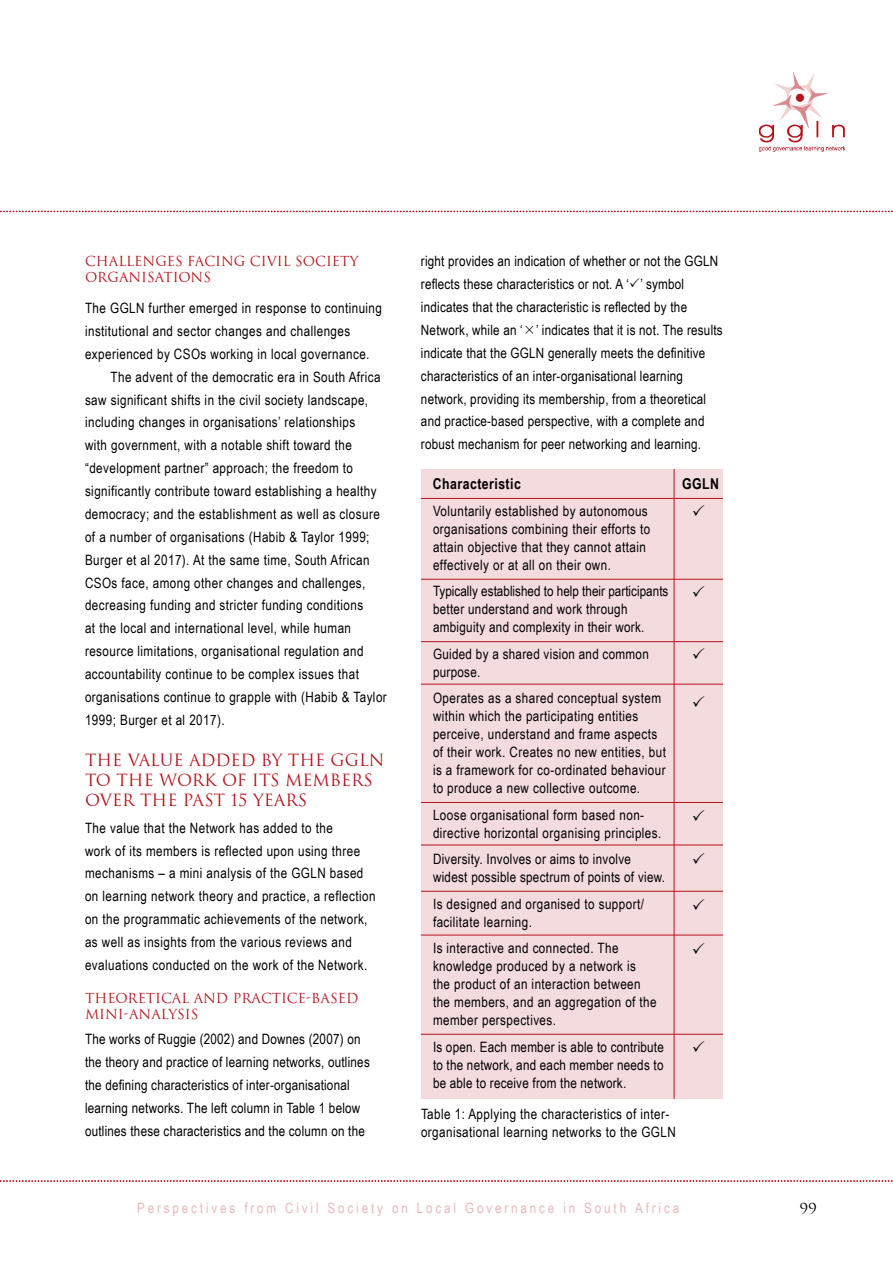
<style>
.page{position:relative;width:893px;height:1263px;background:#fff}
.page>*{position:absolute;margin:0;border:0;box-sizing:border-box;transform-origin:0 0}
.t1{font:16.5px/19.8px "Trajan";color:#b5121b}
.t2{font:700 15px "Arial Narrow";letter-spacing:.03em;color:#000}
.t3{font:15px "Trajan";color:#000}
.t4{font:14.25px/18px "Arial Narrow";letter-spacing:.03em;color:#000}
.t5{font:14.25px "Arial Narrow";letter-spacing:.2em;color:#e9b8bb}
.t6{font:13.5px/16.2px "Trajan";color:#b5121b}
</style>
<div class="page">
<img style="left:759px;top:72px;width:87px;height:79px">
<svg style="left:0;top:211px;width:893px;height:1px"></svg>
<svg style="left:0;top:1180px;width:893px;height:2px"></svg>
<div style="left:421px;top:470px;width:302px;height:629px;background:#f4dbdd"></div>
<hr style="left:421px;top:498px;width:302px;height:1px;background:#b5121b">
<hr style="left:674px;top:469px;width:1px;height:630px;background:#b5121b">
<hr style="left:421px;top:579px;width:302px;height:1px;background:#b5121b">
<hr style="left:421px;top:641px;width:302px;height:1px;background:#b5121b">
<hr style="left:421px;top:684px;width:302px;height:1px;background:#b5121b">
<hr style="left:421px;top:802px;width:302px;height:1px;background:#b5121b">
<hr style="left:421px;top:845px;width:302px;height:1px;background:#b5121b">
<hr style="left:421px;top:891px;width:302px;height:1px;background:#b5121b">
<hr style="left:421px;top:935px;width:302px;height:1px;background:#b5121b">
<hr style="left:421px;top:1034px;width:302px;height:1px;background:#b5121b">
<p class="t6" style="left:85px;top:253px;width:275px">CHALLENGES FACING CIVIL SOCIETY<br>ORGANISATIONS</p>
<p class="t4" style="left:85px;top:299px;width:298px">The GGLN further emerged in response to continuing</p>
<p class="t4" style="left:85px;top:321px;width:267px">institutional and sector changes and challenges</p>
<p class="t4" style="left:85px;top:344px;width:286px">experienced by CSOs working in local governance.</p>
<p class="t4" style="left:111px;top:367px;width:272px">The advent of the democratic era in South Africa</p>
<p class="t4" style="left:85px;top:390px;width:285px">saw significant shifts in the civil society landscape,</p>
<p class="t4" style="left:85px;top:413px;width:272px">including changes in organisations’ relationships</p>
<p class="t4" style="left:85px;top:436px;width:268px">with government, with a notable shift toward the</p>
<p class="t4" style="left:85px;top:459px;width:270px">“development partner” approach; the freedom to</p>
<p class="t4" style="left:85px;top:481px;width:293px">significantly contribute toward establishing a healthy</p>
<p class="t4" style="left:85px;top:504px;width:296px">democracy; and the establishment as well as closure</p>
<p class="t4" style="left:85px;top:527px;width:286px">of a number of organisations (Habib &amp; Taylor 1999;</p>
<p class="t4" style="left:85px;top:550px;width:286px">Burger et al 2017). At the same time, South African</p>
<p class="t4" style="left:85px;top:573px;width:282px">CSOs face, among other changes and challenges,</p>
<p class="t4" style="left:85px;top:596px;width:280px">decreasing funding and stricter funding conditions</p>
<p class="t4" style="left:85px;top:619px;width:268px">at the local and international level, while human</p>
<p class="t4" style="left:85px;top:642px;width:280px">resource limitations, organisational regulation and</p>
<p class="t4" style="left:85px;top:664px;width:275px">accountability continue to be complex issues that</p>
<p class="t4" style="left:85px;top:687px;width:303px">organisations continue to grapple with (Habib &amp; Taylor</p>
<p class="t4" style="left:85px;top:710px;width:141px">1999; Burger et al 2017).</p>
<p class="t1" style="left:85px;top:750px;width:301px">THE VALUE ADDED BY THE GGLN<br>TO THE WORK OF ITS MEMBERS<br>OVER THE PAST 15 YEARS</p>
<p class="t4" style="left:85px;top:816px;width:292px;line-height:22.8px">The value that the Network has added to the<br>work of its members is reflected upon using three mechanisms – a mini analysis of the GGLN based on learning network theory and practice, a reflection on the programmatic achievements of the network, as well as insights from the various reviews and evaluations conducted on the work of the Network.</p>
<p class="t6" style="left:85px;top:990px;width:275px">THEORETICAL AND PRACTICE-BASED<br>MINI-ANALYSIS</p>
<p class="t4" style="left:85px;top:1027px;width:286px;line-height:22.8px">The works of Ruggie (2002) and Downes (2007) on the theory and practice of learning networks, outlines the defining characteristics of inter-organisational learning networks. The left column in Table 1 below outlines these characteristics and the column on the</p>
<p class="t4" style="left:421px;top:249px;width:303px;line-height:22.8px">right provides an indication of whether or not the GGLN reflects these characteristics or not. A ‘ ’ symbol indicates that the characteristic is reflected by the Network, while an ‘ ’ indicates that it is not. The results indicate that the GGLN generally meets the definitive characteristics of an inter-organisational learning network, providing its membership, from a theoretical and practice-based perspective, with a complete and robust mechanism for peer networking and learning.</p>
<p class="t2" style="left:433px;top:473px;width:89px">Characteristic</p>
<p class="t2" style="left:682px;top:473px;width:38px">GGLN</p>
<p class="t4" style="left:433px;top:501px;width:219px">Voluntarily established by autonomous organisations combining their efforts to attain objective that they cannot attain effectively or at all on their own.</p>
<p class="t4" style="left:433px;top:582px;width:237px">Typically established to help their participants better understand and work through ambiguity and complexity in their work.</p>
<p class="t4" style="left:433px;top:644px;width:217px">Guided by a shared vision and common purpose.</p>
<p class="t4" style="left:433px;top:689px;width:234px">Operates as a shared conceptual system within which the participating entities perceive, understand and frame aspects of their work. Creates no new entities, but is a framework for co-ordinated behaviour to produce a new collective outcome.</p>
<p class="t4" style="left:433px;top:805px;width:230px">Loose organisational form based non&shy;directive horizontal organising principles.</p>
<p class="t4" style="left:433px;top:850px;width:234px">Diversity. Involves or aims to involve widest possible spectrum of points of view.</p>
<p class="t4" style="left:433px;top:894px;width:212px">Is designed and organised to support/ facilitate learning.</p>
<p class="t4" style="left:433px;top:939px;width:225px">Is interactive and connected. The knowledge produced by a network is the product of an interaction between the members, and an aggregation of the member perspectives.</p>
<p class="t4" style="left:433px;top:1037px;width:232px;text-align:justify">Is open. Each member is able to contribute to the network, and each member needs to be able to receive from the network.</p>
<p class="t4" style="left:421px;top:1104px;width:256px">Table 1: Applying the characteristics of inter&shy;organisational learning networks to the GGLN</p>
<p class="t5" style="left:137px;top:1198px;width:544px">Perspectives from Civil Society on Local Governance in South Africa</p>
<p class="t3" style="left:799px;top:1199px;width:19px">99</p>
</div>
